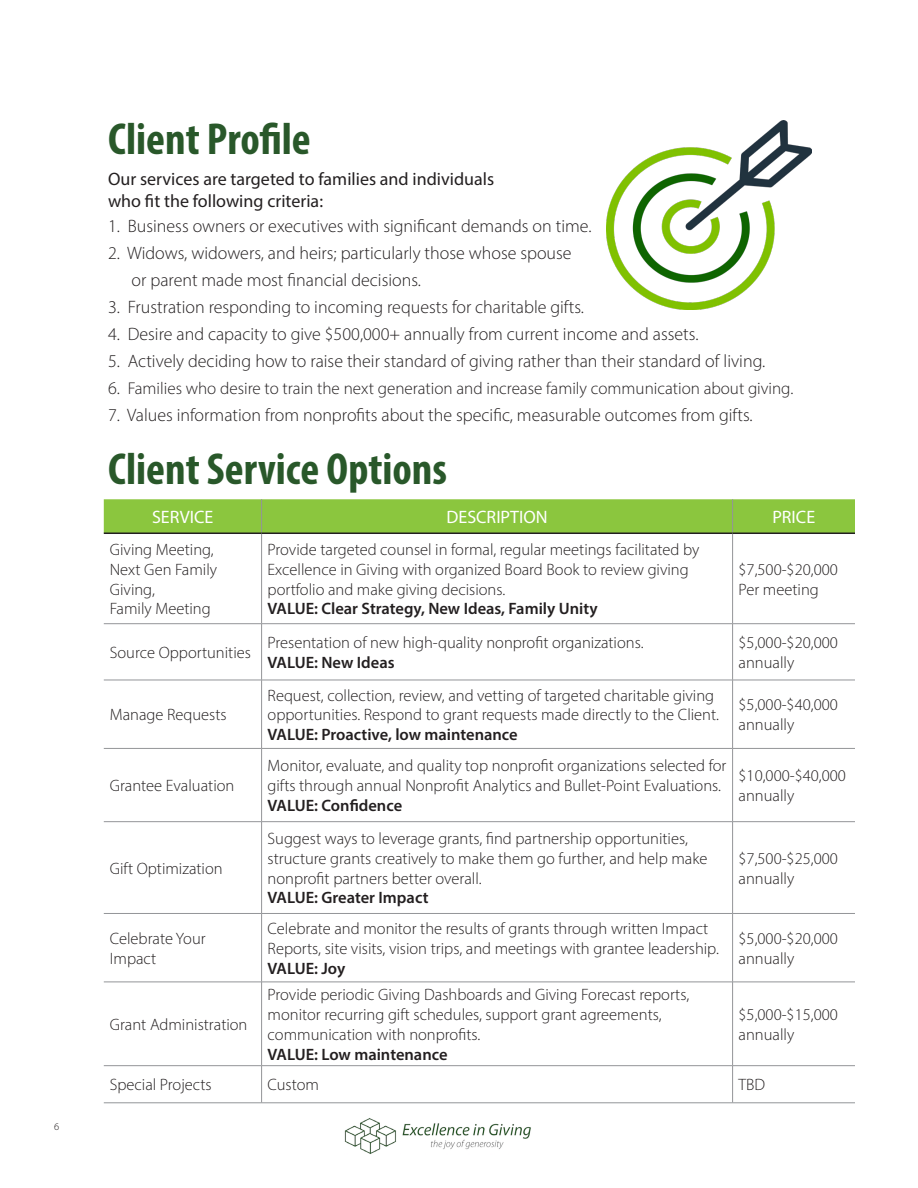
<style>
.page{position:relative;width:918px;height:1188px;background:#fff}
.page>*{position:absolute;margin:0;border:0;box-sizing:border-box;transform-origin:0 0}
.t1{font:700 condensed 45px "Myriad Pro";color:#29582a}
.t2{font:300 18px "Myriad Pro";color:#231f20}
.t3{font:18px "Myriad Pro";color:#231f20}
.t4{font:18px "Myriad Pro";color:#fff}
.t5{font:300 17.1px "Myriad Pro";color:#231f20}
.t6{font:300 16.5px/19.8px "Myriad Pro";color:#231f20}
.t7{font:600 16.5px "Myriad Pro";color:#231f20}
.t8{font:300 10.5px "Myriad Pro";color:#231f20}
.s1{font-size:18px}
</style>
<div class="page">
<img style="left:344px;top:1118px;width:187px;height:36px">
<div style="left:104px;top:499px;width:751px;height:34px;background:#8bc63e"></div>
<hr style="left:261px;top:499px;width:1px;height:34px;background:#939598">
<hr style="left:732px;top:499px;width:1px;height:34px;background:#939598">
<hr style="left:261px;top:534px;width:1px;height:90px;background:#939598">
<hr style="left:732px;top:534px;width:1px;height:90px;background:#939598">
<hr style="left:104px;top:623px;width:158px;height:1px;background:#939598">
<hr style="left:262px;top:623px;width:471px;height:1px;background:#939598">
<hr style="left:261px;top:624px;width:1px;height:56px;background:#939598">
<hr style="left:733px;top:623px;width:122px;height:1px;background:#939598">
<hr style="left:732px;top:624px;width:1px;height:56px;background:#939598">
<hr style="left:104px;top:680px;width:158px;height:1px;background:#939598">
<hr style="left:262px;top:680px;width:471px;height:1px;background:#939598">
<hr style="left:261px;top:680px;width:1px;height:68px;background:#939598">
<hr style="left:733px;top:680px;width:122px;height:1px;background:#939598">
<hr style="left:732px;top:680px;width:1px;height:68px;background:#939598">
<hr style="left:104px;top:748px;width:158px;height:1px;background:#939598">
<hr style="left:262px;top:748px;width:471px;height:1px;background:#939598">
<hr style="left:261px;top:749px;width:1px;height:72px;background:#939598">
<hr style="left:733px;top:748px;width:122px;height:1px;background:#939598">
<hr style="left:732px;top:749px;width:1px;height:72px;background:#939598">
<hr style="left:104px;top:821px;width:158px;height:1px;background:#939598">
<hr style="left:262px;top:821px;width:471px;height:1px;background:#939598">
<hr style="left:261px;top:822px;width:1px;height:91px;background:#939598">
<hr style="left:733px;top:821px;width:122px;height:1px;background:#939598">
<hr style="left:732px;top:822px;width:1px;height:91px;background:#939598">
<hr style="left:104px;top:913px;width:158px;height:1px;background:#939598">
<hr style="left:262px;top:913px;width:471px;height:1px;background:#939598">
<hr style="left:261px;top:914px;width:1px;height:68px;background:#939598">
<hr style="left:733px;top:913px;width:122px;height:1px;background:#939598">
<hr style="left:732px;top:914px;width:1px;height:68px;background:#939598">
<hr style="left:104px;top:982px;width:158px;height:1px;background:#939598">
<hr style="left:262px;top:982px;width:471px;height:1px;background:#939598">
<hr style="left:261px;top:982px;width:1px;height:83px;background:#939598">
<hr style="left:733px;top:982px;width:122px;height:1px;background:#939598">
<hr style="left:732px;top:982px;width:1px;height:83px;background:#939598">
<hr style="left:104px;top:533px;width:158px;height:1px;background:#231f20">
<hr style="left:262px;top:533px;width:471px;height:1px;background:#231f20">
<hr style="left:733px;top:533px;width:122px;height:1px;background:#231f20">
<hr style="left:104px;top:1065px;width:158px;height:1px;background:#939598">
<hr style="left:262px;top:1065px;width:471px;height:1px;background:#939598">
<hr style="left:261px;top:1066px;width:1px;height:37px;background:#939598">
<hr style="left:104px;top:1103px;width:158px;height:1px;background:#939598">
<hr style="left:262px;top:1103px;width:471px;height:1px;background:#939598">
<hr style="left:733px;top:1065px;width:122px;height:1px;background:#939598">
<hr style="left:732px;top:1066px;width:1px;height:37px;background:#939598">
<hr style="left:733px;top:1103px;width:122px;height:1px;background:#939598">
<img style="left:606px;top:120px;width:206px;height:189px">
<p class="t8" style="left:54px;top:1120px;width:7px">6</p>
<p class="t1" style="left:108px;top:111px;width:204px">Client Profile</p>
<p class="t3" style="left:108px;top:168px;width:388px">Our services are targeted to families and individuals</p>
<p class="t3" style="left:108px;top:190px;width:217px">who fit the following criteria:</p>
<p class="t2" style="left:108px;top:215px;width:485px">1. Business owners or executives with significant demands on time.</p>
<p class="t2" style="left:108px;top:242px;width:465px">2. Widows, widowers, and heirs; particularly those whose spouse</p>
<p class="t2" style="left:132px;top:269px;width:291px">or parent made most financial decisions.</p>
<p class="t2" style="left:108px;top:296px;width:478px">3. Frustration responding to incoming requests for charitable gifts.</p>
<p class="t2" style="left:108px;top:323px;width:592px">4. Desire and capacity to give $500,000+ annually from current income and assets.</p>
<p class="t2" style="left:108px;top:350px;width:659px">5. Actively deciding how to raise their standard of giving rather than their standard of living.</p>
<p class="t5" style="left:108px;top:378px;width:687px"><span class="s1">6.</span> Families who desire to train the next generation and increase family communication about giving.</p>
<p class="t2" style="left:108px;top:404px;width:646px">7. Values information from nonprofits about the specific, measurable outcomes from gifts.</p>
<p class="t1" style="left:108px;top:441px;width:341px">Client Service Options</p>
<p class="t4" style="left:152px;top:506px;width:63px">SERVICE</p>
<p class="t4" style="left:446px;top:506px;width:103px">DESCRIPTION</p>
<p class="t4" style="left:772px;top:506px;width:44px">PRICE</p>
<p class="t6" style="left:110px;top:539px;width:106px">Giving Meeting,</p>
<p class="t6" style="left:110px;top:559px;width:109px">Next Gen Family<br>Giving,</p>
<p class="t6" style="left:110px;top:599px;width:102px">Family Meeting</p>
<p class="t6" style="left:268px;top:539px;width:433px">Provide targeted counsel in formal, regular meetings facilitated by<br>Excellence in Giving with organized Board Book to review giving portfolio and make giving decisions.</p>
<p class="t7" style="left:268px;top:598px;width:332px">VALUE: Clear Strategy, New Ideas, Family Unity</p>
<p class="t6" style="left:739px;top:559px;width:101px">$7,500-$20,000</p>
<p class="t6" style="left:739px;top:579px;width:82px">Per meeting</p>
<p class="t6" style="left:110px;top:642px;width:143px">Source Opportunities</p>
<p class="t6" style="left:110px;top:705px;width:118px">Manage Requests</p>
<p class="t6" style="left:110px;top:776px;width:126px">Grantee Evaluation</p>
<p class="t6" style="left:110px;top:858px;width:114px">Gift Optimization</p>
<p class="t6" style="left:110px;top:928px;width:97px">Celebrate Your</p>
<p class="t6" style="left:110px;top:948px;width:48px">Impact</p>
<p class="t6" style="left:110px;top:1014px;width:139px">Grant Administration</p>
<p class="t6" style="left:268px;top:633px;width:377px">Presentation of new high-quality nonprofit organizations.</p>
<p class="t7" style="left:268px;top:652px;width:129px">VALUE: New Ideas</p>
<p class="t6" style="left:268px;top:685px;width:453px">Request, collection, review, and vetting of targeted charitable giving opportunities. Respond to grant requests made directly to the Client.</p>
<p class="t7" style="left:268px;top:724px;width:252px">VALUE: Proactive, low maintenance</p>
<p class="t6" style="left:268px;top:756px;width:460px">Monitor, evaluate, and quality top nonprofit organizations selected for gifts through annual Nonprofit Analytics and Bullet-Point Evaluations.</p>
<p class="t7" style="left:268px;top:795px;width:136px">VALUE: Confidence</p>
<p class="t6" style="left:268px;top:829px;width:441px">Suggest ways to leverage grants, find partnership opportunities, structure grants creatively to make them go further, and help make nonprofit partners better overall.</p>
<p class="t7" style="left:268px;top:887px;width:162px">VALUE: Greater Impact</p>
<p class="t6" style="left:268px;top:919px;width:453px">Celebrate and monitor the results of grants through written Impact<br>Reports, site visits, vision trips, and meetings with grantee leadership.</p>
<p class="t7" style="left:268px;top:958px;width:79px">VALUE: Joy</p>
<p class="t6" style="left:268px;top:985px;width:423px">Provide periodic Giving Dashboards and Giving Forecast reports, monitor recurring gift schedules, support grant agreements, communication with nonprofits.</p>
<p class="t7" style="left:268px;top:1044px;width:181px">VALUE: Low maintenance</p>
<p class="t6" style="left:739px;top:633px;width:101px">$5,000-$20,000 annually</p>
<p class="t6" style="left:739px;top:695px;width:101px">$5,000-$40,000 annually</p>
<p class="t6" style="left:739px;top:766px;width:109px">$10,000-$40,000</p>
<p class="t6" style="left:739px;top:786px;width:57px">annually</p>
<p class="t6" style="left:739px;top:848px;width:101px">$7,500-$25,000</p>
<p class="t6" style="left:739px;top:868px;width:57px">annually</p>
<p class="t6" style="left:739px;top:928px;width:101px">$5,000-$20,000</p>
<p class="t6" style="left:739px;top:948px;width:57px">annually</p>
<p class="t6" style="left:739px;top:1005px;width:101px">$5,000-$15,000</p>
<p class="t6" style="left:739px;top:1024px;width:57px">annually</p>
<p class="t6" style="left:110px;top:1075px;width:103px">Special Projects</p>
<p class="t6" style="left:268px;top:1075px;width:53px">Custom</p>
<p class="t6" style="left:739px;top:1075px;width:28px">TBD</p>
</div>
